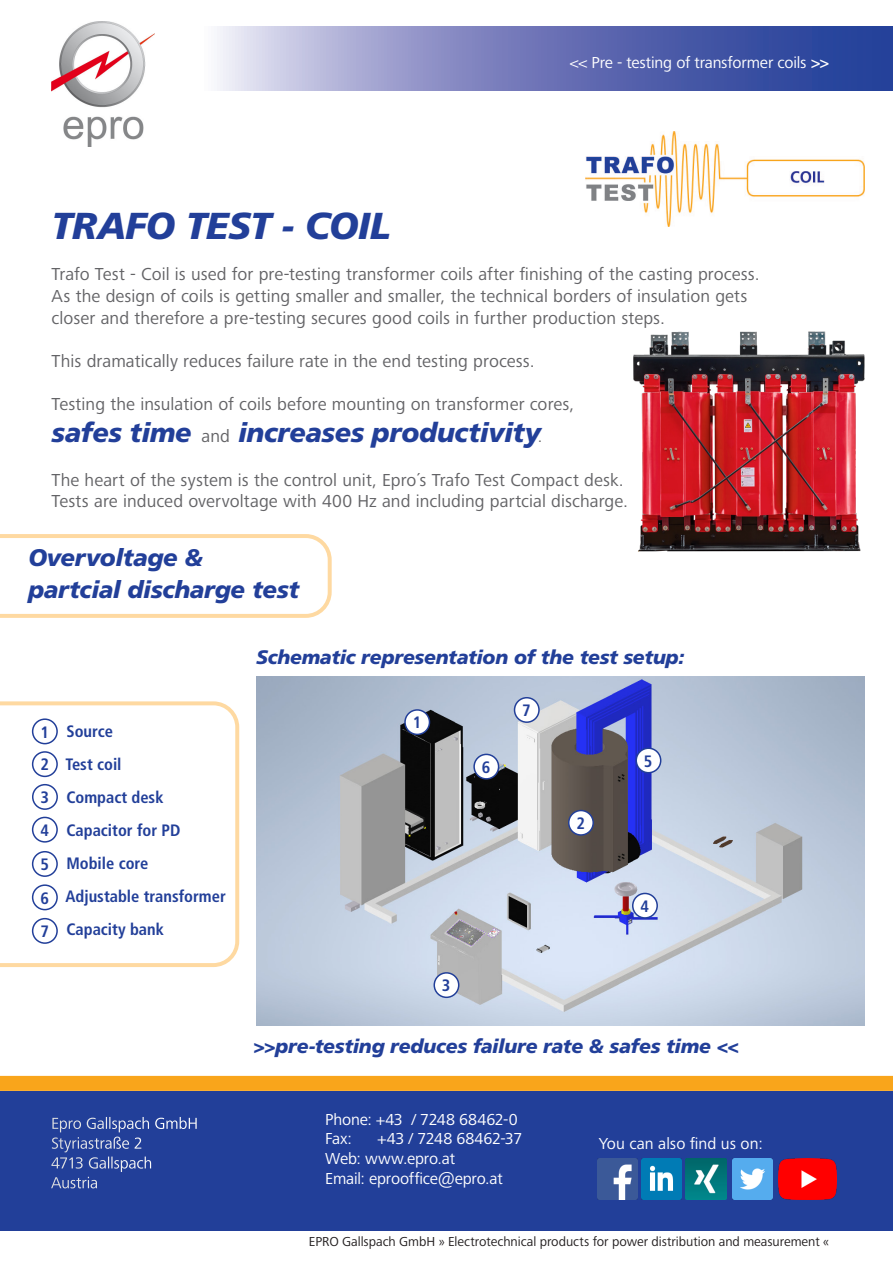
<style>
.page{position:relative;width:893px;height:1263px;background:#fff}
.page>*{position:absolute;margin:0;border:0;box-sizing:border-box;transform-origin:0 0}
.t1{font:italic 900 37.5px "Frutiger";letter-spacing:-.015em;color:#223f99}
.Normaltext{font:italic 900 27px "Frutiger";letter-spacing:-.015em;color:#223f99}
.Normaltext-2{font:italic 900 24px "Frutiger";letter-spacing:-.015em;color:#223f99}
.t2{font:italic 900 19.5px "Frutiger";letter-spacing:-.015em;color:#223f99}
.Normaltext-3{font:18px "Frutiger Next Pro";letter-spacing:.005em;color:#636366}
.t3{font:16.5px "Frutiger Next Pro";letter-spacing:-.01em;color:#fff}
.t4{font:700 condensed 16.5px "Frutiger";color:#223f99}
.t5{font:13.5px "Frutiger Next Pro";color:#231f20}
.s1{font-family:"Frutiger";font-weight:700;font-stretch:condensed}
.s2{font-family:"Frutiger Next Pro";font-weight:400;font-style:normal;font-size:18px;color:#636366}
.s3{font-family:"Frutiger Next Pro";font-weight:400;font-style:normal;font-size:16.5px;color:#636366}
</style>
<div class="page">
<svg style="left:217px;top:27px;width:676px;height:64px;background:#737dbb"></svg>
<img style="left:256px;top:677px;width:608px;height:348px">
<svg style="left:0;top:534px;width:332px;height:84px"></svg>
<div style="left:0;top:1091px;width:893px;height:139px;background:#223f99"></div>
<div style="left:0;top:1076px;width:893px;height:15px;background:#f9a51b"></div>
<img style="left:597px;top:1159px;width:41px;height:40px">
<img style="left:641px;top:1159px;width:41px;height:40px">
<img style="left:732px;top:1159px;width:41px;height:40px">
<img style="left:686px;top:1159px;width:40px;height:40px">
<img style="left:779px;top:1159px;width:57px;height:40px">
<img style="left:586px;top:131px;width:278px;height:95px">
<div style="left:569px;top:810px;width:24px;height:25px;background:#fff;border-radius:50%"></div>
<div style="left:568px;top:810px;width:26px;height:26px;border:2px solid #223f99;border-radius:50%"></div>
<svg style="left:0;top:701px;width:239px;height:266px"></svg>
<img style="left:633px;top:331px;width:231px;height:221px">
<div style="left:636px;top:748px;width:25px;height:25px;background:#fff;border-radius:50%"></div>
<div style="left:635px;top:747px;width:26px;height:26px;border:2px solid #223f99;border-radius:50%"></div>
<div style="left:633px;top:893px;width:24px;height:25px;background:#fff;border-radius:50%"></div>
<div style="left:632px;top:893px;width:26px;height:26px;border:2px solid #223f99;border-radius:50%"></div>
<div style="left:474px;top:754px;width:25px;height:25px;background:#fff;border-radius:50%"></div>
<div style="left:473px;top:754px;width:26px;height:25px;border:2px solid #223f99;border-radius:50%"></div>
<div style="left:514px;top:698px;width:25px;height:24px;background:#fff;border-radius:50%"></div>
<div style="left:514px;top:697px;width:26px;height:26px;border:2px solid #223f99;border-radius:50%"></div>
<div style="left:405px;top:710px;width:24px;height:24px;background:#fff;border-radius:50%"></div>
<div style="left:404px;top:709px;width:26px;height:26px;border:2px solid #223f99;border-radius:50%"></div>
<div style="left:33px;top:719px;width:24px;height:25px;background:#fff;border-radius:50%"></div>
<div style="left:32px;top:718px;width:26px;height:26px;border:2px solid #223f99;border-radius:50%"></div>
<div style="left:33px;top:752px;width:24px;height:24px;background:#fff;border-radius:50%"></div>
<div style="left:32px;top:751px;width:26px;height:26px;border:2px solid #223f99;border-radius:50%"></div>
<div style="left:33px;top:785px;width:24px;height:24px;background:#fff;border-radius:50%"></div>
<div style="left:32px;top:784px;width:26px;height:26px;border:2px solid #223f99;border-radius:50%"></div>
<div style="left:33px;top:817px;width:24px;height:25px;background:#fff;border-radius:50%"></div>
<div style="left:32px;top:817px;width:26px;height:26px;border:2px solid #223f99;border-radius:50%"></div>
<div style="left:33px;top:885px;width:24px;height:25px;background:#fff;border-radius:50%"></div>
<div style="left:32px;top:884px;width:26px;height:26px;border:2px solid #223f99;border-radius:50%"></div>
<div style="left:33px;top:919px;width:24px;height:24px;background:#fff;border-radius:50%"></div>
<div style="left:32px;top:918px;width:26px;height:26px;border:2px solid #223f99;border-radius:50%"></div>
<div style="left:33px;top:852px;width:24px;height:24px;background:#fff;border-radius:50%"></div>
<div style="left:32px;top:851px;width:26px;height:26px;border:2px solid #223f99;border-radius:50%"></div>
<div style="left:434px;top:973px;width:25px;height:24px;background:#fff;border-radius:50%"></div>
<div style="left:433px;top:972px;width:26px;height:26px;border:2px solid #223f99;border-radius:50%"></div>
<img style="left:51px;top:21px;width:103px;height:125px">
<p class="t3" style="left:570px;top:53px;width:261px">&lt;&lt; Pre - testing of transformer coils <span class="s1">&gt;&gt;</span></p>
<p class="t1" style="left:52px;top:203px;width:341px">TRAFO TEST - COIL</p>
<p class="Normaltext-3" style="left:52px;top:264px;width:710px">Trafo Test - Coil is used for pre-testing transformer coils after finishing of the casting process.</p>
<p class="Normaltext-3" style="left:52px;top:286px;width:697px">As the design of coils is getting smaller and smaller, the technical borders of insulation gets</p>
<p class="Normaltext-3" style="left:52px;top:307px;width:615px">closer and therefore a pre-testing secures good coils in further production steps.</p>
<p class="Normaltext-3" style="left:52px;top:350px;width:485px">This dramatically reduces failure rate in the end testing process.</p>
<p class="Normaltext-3" style="left:52px;top:394px;width:524px">Testing the insulation of coils before mounting on transformer cores,</p>
<p class="Normaltext" style="left:52px;top:417px;width:492px">safes time <span class="s2">and</span> increases productivity<span class="s3">.</span></p>
<p class="Normaltext-3" style="left:52px;top:469px;width:574px">The heart of the system is the control unit, Epro´s Trafo Test Compact desk.</p>
<p class="Normaltext-3" style="left:52px;top:491px;width:578px">Tests are induced overvoltage with 400 Hz and including partcial discharge.</p>
<p class="Normaltext-2" style="left:28px;top:543px;width:176px">Overvoltage &amp;</p>
<p class="Normaltext-2" style="left:28px;top:575px;width:272px">partcial discharge test</p>
<p class="t4" style="left:40px;top:722px;width:10px">1</p>
<p class="t4" style="left:40px;top:755px;width:10px">2</p>
<p class="t4" style="left:40px;top:787px;width:10px">3</p>
<p class="t4" style="left:40px;top:820px;width:10px">4</p>
<p class="t4" style="left:40px;top:855px;width:10px">5</p>
<p class="t4" style="left:40px;top:888px;width:10px">6</p>
<p class="t4" style="left:40px;top:921px;width:10px">7</p>
<p class="t4" style="left:66px;top:721px;width:48px">Source</p>
<p class="t4" style="left:66px;top:754px;width:58px">Test coil</p>
<p class="t4" style="left:66px;top:787px;width:99px">Compact desk</p>
<p class="t4" style="left:66px;top:820px;width:116px">Capacitor for PD</p>
<p class="t4" style="left:66px;top:853px;width:84px">Mobile core</p>
<p class="t4" style="left:66px;top:886px;width:162px">Adjustable transformer</p>
<p class="t4" style="left:66px;top:919px;width:99px">Capacity bank</p>
<p class="t3" style="left:51px;top:1114px;width:149px">Epro Gallspach GmbH</p>
<p class="t3" style="left:51px;top:1134px;width:93px">Styriastraße 2</p>
<p class="t3" style="left:51px;top:1153px;width:103px">4713 Gallspach</p>
<p class="t3" style="left:51px;top:1173px;width:49px">Austria</p>
<p class="t2" style="left:256px;top:646px;width:430px">Schematic representation of the test setup:</p>
<p class="t4" style="left:413px;top:713px;width:10px">1</p>
<p class="t4" style="left:482px;top:757px;width:10px">6</p>
<p class="t4" style="left:522px;top:701px;width:10px">7</p>
<p class="t4" style="left:576px;top:813px;width:10px">2</p>
<p class="t4" style="left:442px;top:976px;width:10px">3</p>
<p class="t4" style="left:644px;top:751px;width:10px">5</p>
<p class="t4" style="left:640px;top:896px;width:10px">4</p>
<p class="t2" style="left:253px;top:1035px;width:487px">&gt;&gt;pre-testing reduces failure rate &amp; safes time &lt;&lt;</p>
<p class="t3" style="left:325px;top:1110px;width:194px">Phone: +43 / 7248 68462-0</p>
<p class="t3" style="left:325px;top:1129px;width:28px">Fax:</p>
<p class="t3" style="left:378px;top:1129px;width:146px">+43 / 7248 68462-37</p>
<p class="t3" style="left:325px;top:1149px;width:131px">Web: www.epro.at</p>
<p class="t3" style="left:325px;top:1169px;width:179px">Email: eprooffice@epro.at</p>
<p class="t3" style="left:599px;top:1134px;width:166px">You can also find us on:</p>
<p class="t5" style="left:309px;top:1234px;width:522px">EPRO Gallspach GmbH » Electrotechnical products for power distribution and measurement «</p>
</div>
